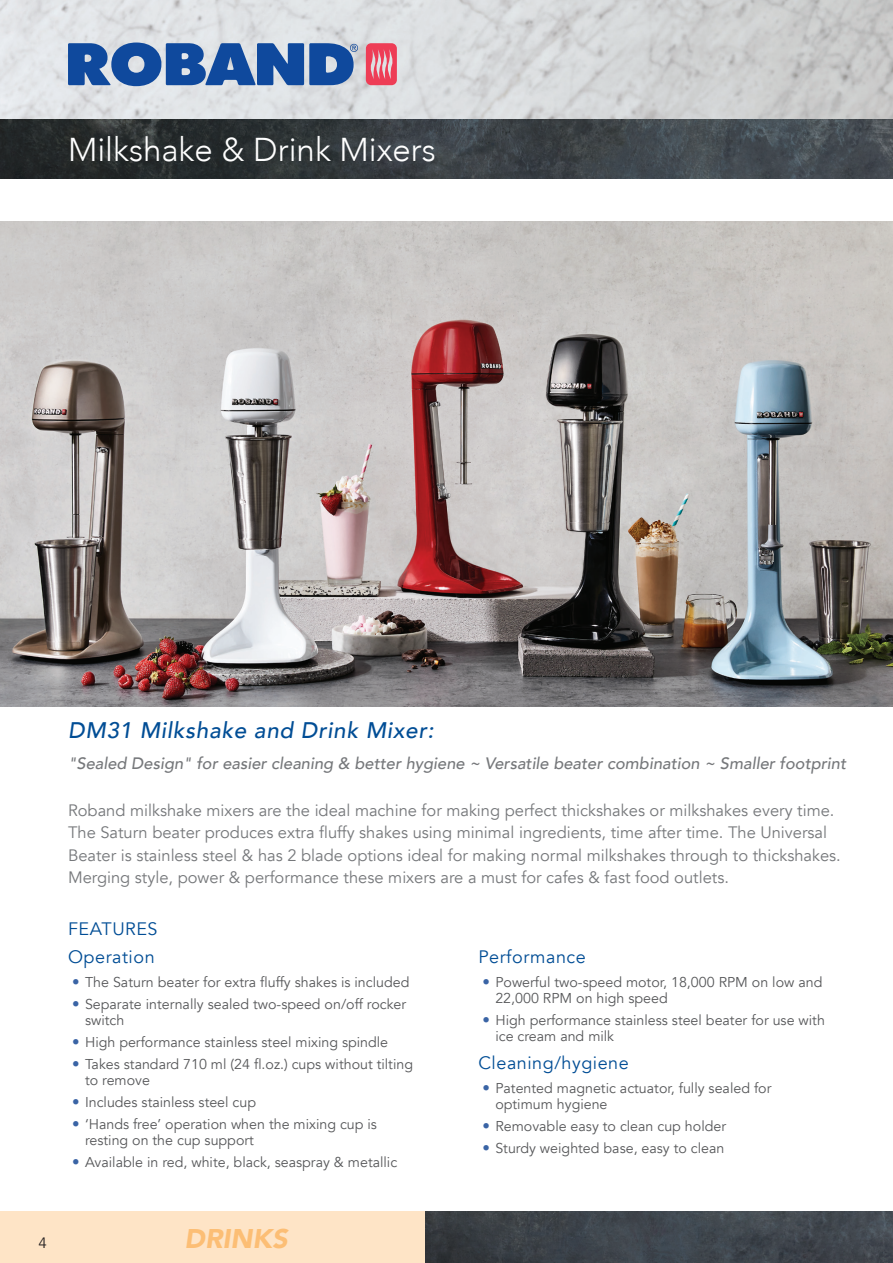
<style>
.page{position:relative;width:893px;height:1263px;background:#fff}
.page>*{position:absolute;margin:0;border:0;box-sizing:border-box;transform-origin:0 0}
.t1{font:300 33px "Avenir";color:#fff}
.t2{font:italic 900 27px "Avenir";color:#fcbe75}
.t3{font:italic 500 22.5px "Avenir";letter-spacing:.03em;color:#014d95}
.t4{font:18px "Avenir";letter-spacing:.03em;color:#014d95}
.t5{font:16.5px/22.5px "Avenir";color:#76787b}
.t6{font:italic 500 16.5px "Avenir";color:#76787b}
.t7{font:15px "Avenir";color:#231f20}
.t8{font:14.25px/15.8px "Avenir";color:#57585a}
.s1{font-size:15px;color:#3a64a5}
</style>
<div class="page">
<img style="left:0;top:0;width:893px;height:119px">
<img style="left:0;top:119px;width:893px;height:60px">
<svg style="left:68px;top:43px;width:290px;height:43px;background:#4973b0"></svg>
<svg style="left:366px;top:43px;width:31px;height:42px"></svg>
<div style="left:0;top:1212px;width:425px;height:51px;background:#fee4c6"></div>
<img style="left:0;top:221px;width:893px;height:486px">
<img style="left:425px;top:1212px;width:468px;height:51px">
<h1 class="t1" style="left:68px;top:130px;width:369px">Milkshake &amp; Drink Mixers</h1>
<h3 class="t3" style="left:68px;top:717px;width:367px">DM31 Milkshake and Drink Mixer:</h3>
<p class="t6" style="left:68px;top:754px;width:780px">"Sealed Design" for easier cleaning &amp; better hygiene ~ Versatile beater combination ~ Smaller footprint</p>
<p class="t5" style="left:68px;top:799px;width:774px">Roband milkshake mixers are the ideal machine for making perfect thickshakes or milkshakes every time.<br>The Saturn beater produces extra fluffy shakes using minimal ingredients, time after time. The Universal Beater is stainless steel &amp; has 2 blade options ideal for making normal milkshakes through to thickshakes.<br>Merging style, power &amp; performance these mixers are a must for cafes &amp; fast food outlets.</p>
<p class="t4" style="left:68px;top:918px;width:91px">FEATURES</p>
<p class="t4" style="left:68px;top:946px;width:88px">Operation</p>
<p class="t8" style="left:72px;top:975px;width:339px"><span class="s1">•</span> The Saturn beater for extra fluffy shakes is included</p>
<p class="t8" style="left:85px;top:997px;width:323px;text-indent:-13px"><span class="s1">•</span> Separate internally sealed two-speed on/off rocker switch</p>
<p class="t8" style="left:72px;top:1035px;width:317px"><span class="s1">•</span> High performance stainless steel mixing spindle</p>
<p class="t8" style="left:85px;top:1057px;width:330px;text-indent:-13px"><span class="s1">•</span> Takes standard 710 ml (24 fl.oz.) cups without tilting to remove</p>
<p class="t8" style="left:72px;top:1095px;width:185px"><span class="s1">•</span> Includes stainless steel cup</p>
<p class="t8" style="left:85px;top:1117px;width:293px;text-indent:-13px"><span class="s1">•</span> ‘Hands free’ operation when the mixing cup is resting on the cup support</p>
<p class="t8" style="left:72px;top:1155px;width:326px"><span class="s1">•</span> Available in red, white, black, seaspray &amp; metallic</p>
<p class="t4" style="left:478px;top:946px;width:109px">Performance</p>
<p class="t8" style="left:495px;top:975px;width:329px;text-indent:-13px"><span class="s1">•</span> Powerful two-speed motor, 18,000 RPM on low and<br>22,000 RPM on high speed</p>
<p class="t8" style="left:495px;top:1012px;width:331px;text-indent:-13px"><span class="s1">•</span> High performance stainless steel beater for use with ice cream and milk</p>
<p class="t4" style="left:478px;top:1052px;width:152px">Cleaning/hygiene</p>
<p class="t8" style="left:495px;top:1080px;width:277px;text-indent:-13px"><span class="s1">•</span> Patented magnetic actuator, fully sealed for optimum hygiene</p>
<p class="t8" style="left:483px;top:1118px;width:245px"><span class="s1">•</span> Removable easy to clean cup holder</p>
<p class="t8" style="left:483px;top:1140px;width:243px"><span class="s1">•</span> Sturdy weighted base, easy to clean</p>
<p class="t7" style="left:38px;top:1233px;width:10px">4</p>
<h2 class="t2" style="left:184px;top:1216px;width:104px">DRINKS</h2>
</div>
